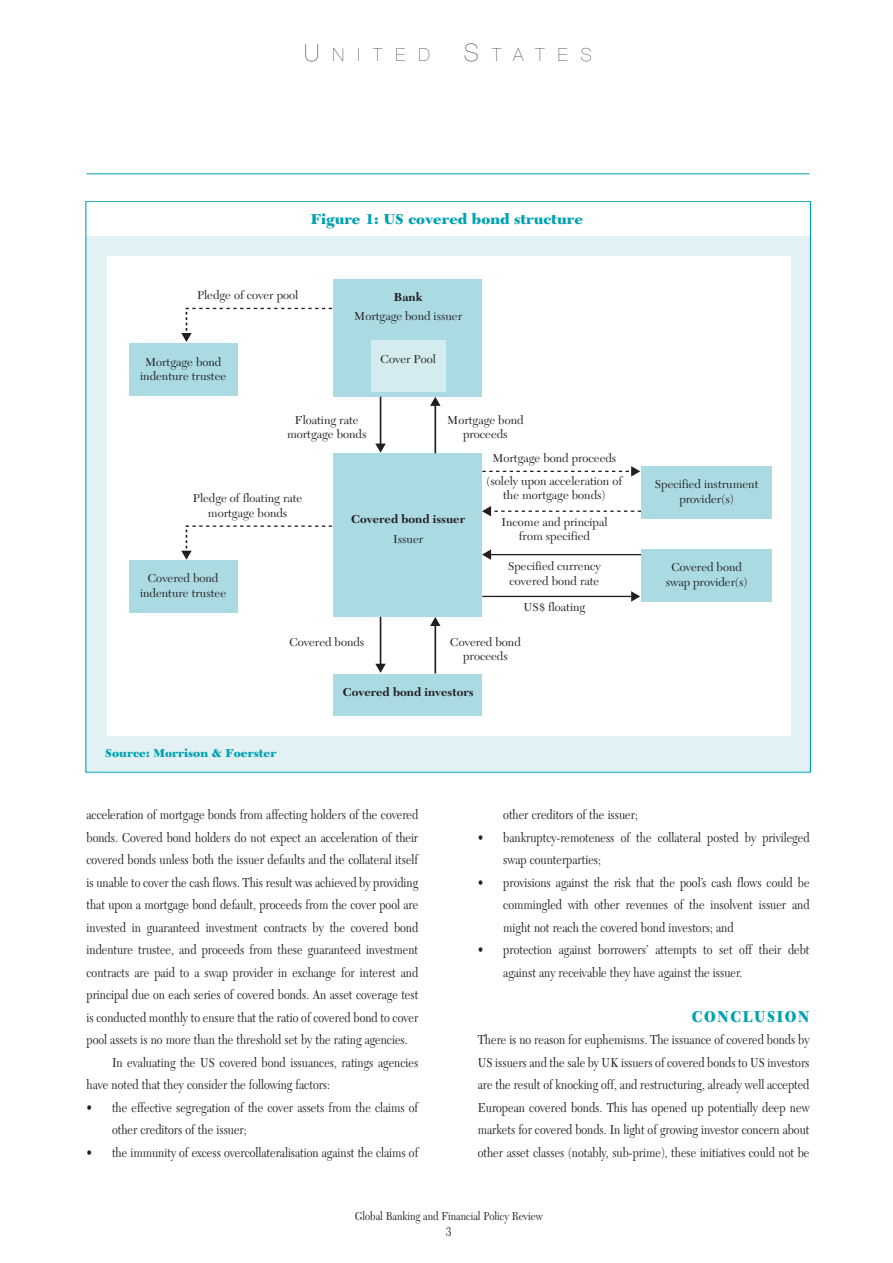
<style>
.page{position:relative;width:893px;height:1263px;background:#fff}
.page>*{position:absolute;margin:0;border:0;box-sizing:border-box;transform-origin:0 0}
.t1{font:200 18px "Helvetica Neue";letter-spacing:.74em;color:#231f20}
.t2{font:900 16.5px "New Caledonia";letter-spacing:.12em;color:#00a2b1;scale:.85 1}
.t3{font:900 15px "New Caledonia";color:#00a2b2}
.t4{font:13.5px/22.5px "New Caledonia";color:#231f20;scale:.85 1}
.t5{font:12px/14.4px "New Caledonia";color:#231f20;text-align:center}
.t6{font:700 12px "New Caledonia";color:#231f20}
.t7{font:12px "New Caledonia";color:#231f20;scale:.85 1}
.t8{font:900 12px "New Caledonia";color:#00a2b2}
.s1{font-size:24px}
</style>
<div class="page">
<hr style="left:87px;top:174px;width:722px;height:1px;background:#00a2b1">
<div style="left:86px;top:236px;width:725px;height:537px;background:#e1f1f4"></div>
<div style="left:107px;top:256px;width:684px;height:480px;background:#fff"></div>
<div style="left:129px;top:344px;width:109px;height:52px;background:#aadbe3"></div>
<div style="left:333px;top:279px;width:149px;height:118px;background:#aadbe3"></div>
<div style="left:333px;top:453px;width:149px;height:163px;background:#aadbe3"></div>
<div style="left:333px;top:674px;width:149px;height:41px;background:#aadbe3"></div>
<div style="left:129px;top:560px;width:109px;height:52px;background:#aadbe3"></div>
<div style="left:641px;top:549px;width:131px;height:52px;background:#aadbe3"></div>
<div style="left:641px;top:466px;width:131px;height:52px;background:#aadbe3"></div>
<div style="left:371px;top:340px;width:74px;height:52px;background:#d4ecf0"></div>
<svg style="left:181px;top:307px;width:152px;height:35px"></svg>
<svg style="left:181px;top:525px;width:152px;height:35px"></svg>
<hr style="left:380px;top:397px;width:1px;height:48px;background:#231f20">
<svg style="left:375px;top:444px;width:11px;height:9px"></svg>
<hr style="left:435px;top:404px;width:1px;height:49px;background:#231f20">
<svg style="left:430px;top:397px;width:11px;height:9px"></svg>
<svg style="left:482px;top:466px;width:158px;height:11px"></svg>
<svg style="left:482px;top:506px;width:159px;height:10px"></svg>
<hr style="left:482px;top:596px;width:151px;height:1px;background:#231f20">
<svg style="left:631px;top:591px;width:9px;height:11px"></svg>
<hr style="left:490px;top:554px;width:151px;height:1px;background:#231f20">
<svg style="left:482px;top:549px;width:9px;height:11px"></svg>
<hr style="left:380px;top:617px;width:1px;height:48px;background:#231f20">
<svg style="left:375px;top:664px;width:11px;height:9px"></svg>
<hr style="left:435px;top:624px;width:1px;height:49px;background:#231f20">
<svg style="left:430px;top:617px;width:11px;height:9px"></svg>
<h1 class="t1" style="left:304px;top:48px;width:128px"><span class="s1">U</span>NITED</h1>
<h1 class="t1" style="left:464px;top:48px;width:129px"><span class="s1">S</span>TATES</h1>
<p class="t3" style="left:311px;top:213px;width:274px">Figure 1: US covered bond structure</p>
<p class="t5" style="left:197px;top:289px;width:103px">Pledge of cover pool</p>
<p class="t6" style="left:394px;top:292px;width:30px">Bank</p>
<p class="t5" style="left:354px;top:310px;width:109px">Mortgage bond issuer</p>
<p class="t5" style="left:140px;top:356px;width:88px">Mortgage bond indenture trustee</p>
<p class="t5" style="left:381px;top:353px;width:57px">Cover Pool</p>
<p class="t5" style="left:287px;top:414px;width:81px">Floating rate mortgage bonds</p>
<p class="t5" style="left:447px;top:414px;width:78px">Mortgage bond proceeds</p>
<p class="t5" style="left:486px;top:448px;width:137px;line-height:22.8px">Mortgage bond proc eds (solely upon a celeration of</p>
<p class="t5" style="left:503px;top:490px;width:104px">the mortgage bonds)</p>
<p class="t5" style="left:655px;top:478px;width:105px">Specified instrument provider(s)</p>
<p class="t5" style="left:200px;top:492px;width:104px">ledge of floating rate mortgage bonds</p>
<p class="t6" style="left:351px;top:514px;width:115px">Covered bond issuer</p>
<p class="t5" style="left:393px;top:533px;width:32px">Issuer</p>
<p class="t5" style="left:501px;top:516px;width:107px">Income and principal from specified</p>
<p class="t5" style="left:508px;top:560px;width:94px;text-align:left">Specified currency covered bond rat</p>
<p class="t5" style="left:523px;top:601px;width:63px">US$ floating</p>
<p class="t5" style="left:450px;top:636px;width:72px">Covered bond proceeds</p>
<p class="t5" style="left:140px;top:572px;width:88px">Covered bond indenture trustee</p>
<p class="t5" style="left:666px;top:561px;width:83px">Covered bond swap provider(s)</p>
<p class="t5" style="left:289px;top:636px;width:76px">Covered bonds</p>
<p class="t8" style="left:105px;top:748px;width:173px">Source: Morrison &amp; Foerster</p>
<p class="t6" style="left:343px;top:687px;width:132px">Covered bond investors</p>
<p class="t4" style="left:87px;top:805px;width:392px">acceleration of mortgage bonds from affecting holders of the covered</p>
<p class="t4" style="left:87px;top:827px;width:392px">bonds. Covered bond holders do not expect an acceleration of their</p>
<p class="t4" style="left:87px;top:850px;width:392px">covered bonds unless both the issuer defaults and the collateral itself</p>
<p class="t4" style="left:87px;top:872px;width:392px">is unable to cover the cash flows. This result was achieved by providing</p>
<p class="t4" style="left:87px;top:895px;width:392px">that upon a mortgage bond default, proceeds from the cover pool are</p>
<p class="t4" style="left:87px;top:917px;width:392px">invested in guaranteed investment contracts by the covered bond</p>
<p class="t4" style="left:87px;top:940px;width:392px">indenture trustee, and proceeds from these guaranteed investment</p>
<p class="t4" style="left:87px;top:962px;width:392px">contracts are paid to a swap provider in exchange for interest and</p>
<p class="t4" style="left:87px;top:985px;width:392px">principal due on each series of covered bonds. An asset coverage test</p>
<p class="t4" style="left:87px;top:1007px;width:392px">is conducted monthly to ensure that the ratio of covered bond to cover</p>
<p class="t4" style="left:87px;top:1030px;width:379px">pool assets is no more than the threshold set by the rating agencies.</p>
<p class="t4" style="left:112px;top:1052px;width:362px">In evaluating the US covered bond issuances, ratings agencies</p>
<p class="t4" style="left:87px;top:1075px;width:288px">have noted that they consider the following factors:</p>
<p class="t4" style="left:112px;top:1097px;width:362px;text-indent:-25px">• the effective segregation of the cover assets from the claims of other creditors of the issuer;</p>
<p class="t4" style="left:87px;top:1142px;width:392px">• the immunity of excess overcollateralisation against the claims of</p>
<p class="t4" style="left:503px;top:805px;width:160px">other creditors of the issuer;</p>
<p class="t4" style="left:503px;top:827px;width:362px;text-indent:-26px">• bankruptcy-remoteness of the collateral posted by privileged swap counterparties;</p>
<p class="t4" style="left:503px;top:872px;width:362px;text-align:justify;text-indent:-26px">• provisions against the risk that the pool’s cash flows could be commingled with other revenues of the insolvent issuer and might not reach the covered bond investors; and</p>
<p class="t4" style="left:503px;top:940px;width:362px;text-indent:-26px">• protection against borrowers’ attempts to set off their debt against any receivable they have against the issuer.</p>
<p class="t2" style="left:692px;top:1009px;width:140px">CONCLUSION</p>
<p class="t4" style="left:478px;top:1030px;width:392px;text-align:justify">There is no reason for euphemisms. The issuance of covered bonds by US issuers and the sale by UK issuers of covered bonds to US investors are the result of knocking off, and restructuring, already well accepted European covered bonds. This has opened up potentially deep new markets for covered bonds. In light of growing investor concern about other asset classes (notably, sub-prime), these initiatives could not be</p>
<p class="t7" style="left:355px;top:1211px;width:223px">Global Banking and Financial Policy Review</p>
<p class="t4" style="left:446px;top:1222px;width:8px">3</p>
</div>
